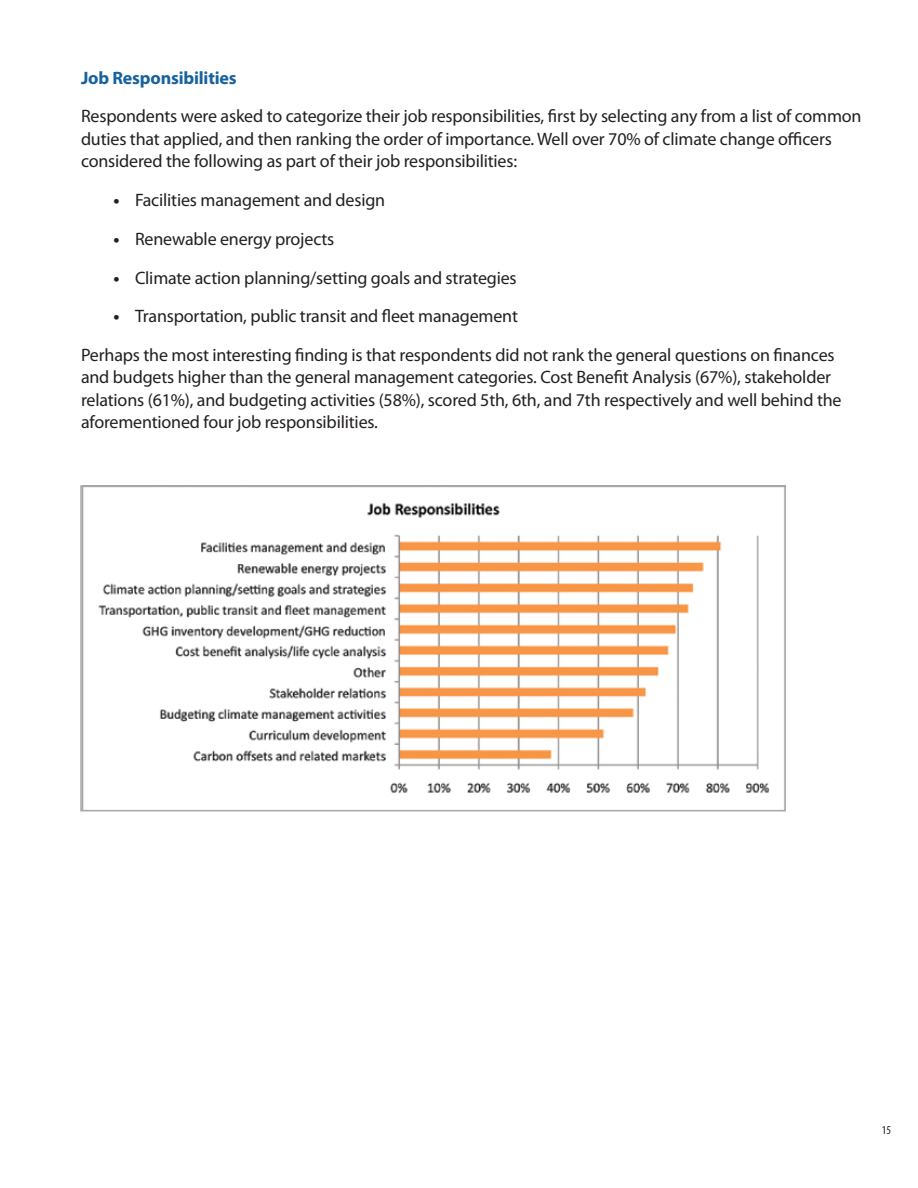
<style>
.page{position:relative;width:918px;height:1188px;background:#fff}
.page>*{position:absolute;margin:0;border:0;box-sizing:border-box;transform-origin:0 0}
.t1{font:18px/22.5px "Myriad Pro";letter-spacing:-.01em;color:#231f20}
.t2{font:700 18px "Myriad Pro";letter-spacing:-.01em;color:#17629e}
.t3{font:condensed 12px "Myriad Pro";color:#231f20}
.s1{font-weight:700}
</style>
<div class="page">
<img style="left:83px;top:488px;width:687px;height:320px">
<div style="left:80px;top:485px;width:706px;height:326px;border:2px solid #a7a9ac"></div>
<p class="t2" style="left:81px;top:66px;width:157px">Job Responsibilities</p>
<p class="t1" style="left:81px;top:105px;width:782px">Respondents were asked to categorize their job responsibilities, first by selecting any from a list of common duties that applied, and then ranking the order of importance. Well over 70% of climate change officers considered the following as part of their job responsibilities:</p>
<p class="t1" style="left:113px;top:189px;width:273px"><span class="s1">•</span> Facilities management and design</p>
<p class="t1" style="left:113px;top:227px;width:222px"><span class="s1">•</span> Renewable energy projects</p>
<p class="t1" style="left:113px;top:266px;width:405px"><span class="s1">•</span> Climate action planning/setting goals and strategies</p>
<p class="t1" style="left:81px;top:297px;width:755px;line-height:38.7px;text-indent:32px"><span class="s1">•</span> Transportation, public transit and fleet management<br>Perhaps the most interesting finding is that respondents did not rank the general questions on finances</p>
<p class="t1" style="left:81px;top:366px;width:762px">and budgets higher than the general management categories. Cost Benefit Analysis (67%), stakeholder relations (61%), and budgeting activities (58%), scored 5th, 6th, and 7th respectively and well behind the aforementioned four job responsibilities.</p>
<p class="t3" style="left:882px;top:1123px;width:11px">15</p>
</div>
